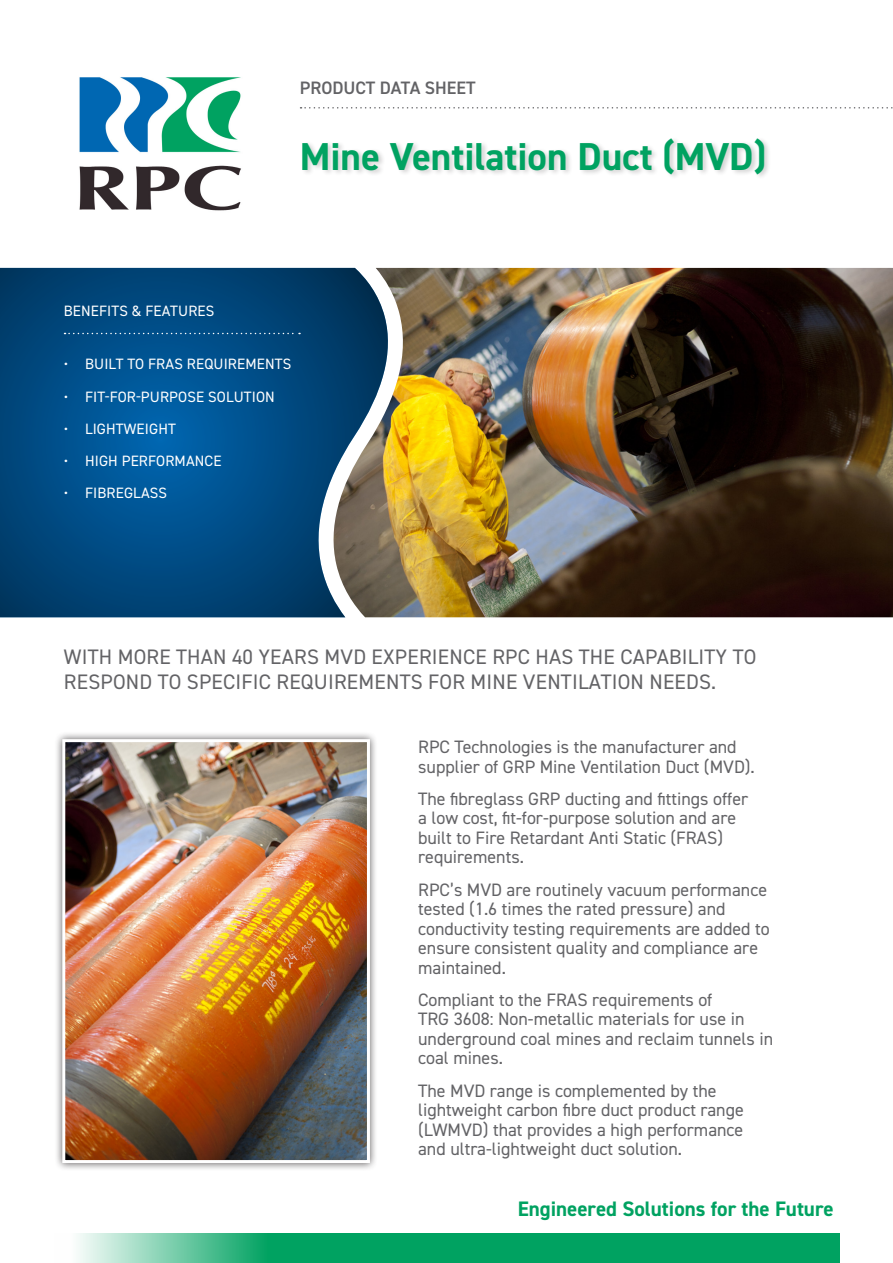
<style>
.page{position:relative;width:893px;height:1263px;background:#fff}
.page>*{position:absolute;margin:0;border:0;box-sizing:border-box;transform-origin:0 0}
.t1{font:700 39px "DIN2014";color:#00a261}
.t2{font:21px/25.5px "DIN2014";letter-spacing:.01em;color:#636366}
.t3{font:700 21px "DIN2014";color:#00a261}
.t4{font:18px/19.5px "DIN2014";color:#636366}
.t5{font:600 18px "DIN2014";color:#636366}
.t6{font:15px "DIN2014";letter-spacing:.01em;color:#fff}
</style>
<div class="page">
<div style="left:301px;top:136px;width:470px;height:45px;background:#231f20;opacity:.2"></div>
<svg style="left:301px;top:107px;width:592px;height:2px"></svg>
<img style="left:394px;top:268px;width:499px;height:349px">
<svg style="left:0;top:268px;width:394px;height:349px;background:#034c82"></svg>
<div style="left:54px;top:731px;width:324px;height:440px;background:#231f20;opacity:.75"></div>
<img style="left:66px;top:743px;width:300px;height:416px">
<div style="left:62px;top:739px;width:308px;height:424px;border:3px solid #fff"></div>
<svg style="left:313px;top:268px;width:76px;height:349px"></svg>
<svg style="left:65px;top:333px;width:235px;height:1px"></svg>
<svg style="left:78px;top:1233px;width:761px;height:30px;background:#1ead73"></svg>
<img style="left:79px;top:77px;width:162px;height:134px">
<p class="t5" style="left:300px;top:76px;width:177px">PRODUCT DATA SHEET</p>
<p class="t1" style="left:300px;top:130px;width:468px">Mine Ventilation Duct (MVD)</p>
<p class="t6" style="left:64px;top:301px;width:152px">BENEFITS &amp; FEATURES</p>
<p class="t6" style="left:64px;top:355px;width:229px">• BUILT TO FRAS REQUIREMENTS</p>
<p class="t6" style="left:64px;top:387px;width:213px">• FIT-FOR-PURPOSE SOLUTION</p>
<p class="t6" style="left:64px;top:419px;width:114px">• LIGHTWEIGHT</p>
<p class="t6" style="left:64px;top:451px;width:159px">• HIGH PERFORMANCE</p>
<p class="t6" style="left:64px;top:484px;width:105px">• FIBREGLASS</p>
<p class="t2" style="left:64px;top:643px;width:694px">WITH MORE THAN 40 YEARS MVD EXPERIENCE RPC HAS THE CAPABILITY TO<br>RESPOND TO SPECIFIC REQUIREMENTS FOR MINE VENTILATION NEEDS.</p>
<p class="t4" style="left:418px;top:737px;width:338px">RPC Technologies is the manufacturer and supplier of GRP Mine Ventilation Duct (MVD).</p>
<p class="t4" style="left:418px;top:789px;width:332px">The fibreglass GRP ducting and fittings offer a low cost, fit-for-purpose solution and are built to Fire Retardant Anti Static (FRAS) requirements.</p>
<p class="t4" style="left:418px;top:879px;width:353px">RPC’s MVD are routinely vacuum performance tested (1.6 times the rated pressure) and conductivity testing requirements are added to ensure consistent quality and compliance are maintained.</p>
<p class="t4" style="left:418px;top:990px;width:357px">Compliant to the FRAS requirements of<br>TRG 3608: Non-metallic materials for use in underground coal mines and reclaim tunnels in coal mines.</p>
<p class="t4" style="left:418px;top:1080px;width:327px">The MVD range is complemented by the lightweight carbon fibre duct product range (LWMVD) that provides a high performance and ultra-lightweight duct solution.</p>
<p class="t3" style="left:518px;top:1194px;width:317px">Engineered Solutions for the Future</p>
</div>
